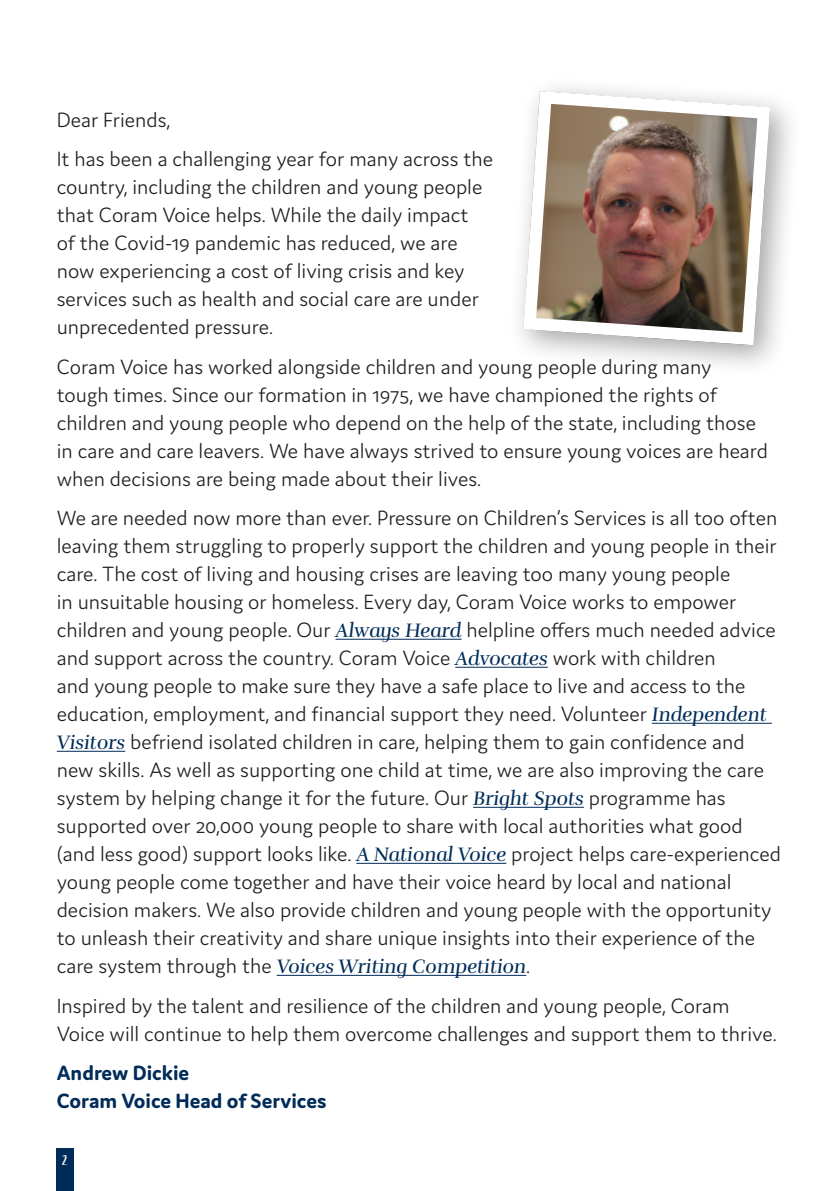
<style>
.page{position:relative;width:840px;height:1191px;background:#fff}
.page>*{position:absolute;margin:0;border:0;box-sizing:border-box;transform-origin:0 0}
.Body_copy{font:300 22px/28px "Domus";color:#231f20}
.Body_copy-2{font:700 22px/28px "Domus";color:#002c59}
.Body_copy-3{font:italic 20px "Rufina";color:#002c59}
.Subheading{font:14px "Active";color:#fff}
.s1{font-family:"Rufina";font-weight:400;font-style:italic;font-size:20px;color:#002c59}
.s2{font-family:"Domus";font-weight:300;font-style:normal;font-size:22px;color:#231f20}
</style>
<div class="page">
<div style="left:57px;top:1148px;width:17px;height:43px;background:#002c59"></div>
<hr style="left:335px;top:639px;width:126px;height:1px;background:#002c59">
<hr style="left:455px;top:667px;width:92px;height:1px;background:#002c59">
<hr style="left:651px;top:723px;width:120px;height:1px;background:#002c59">
<hr style="left:57px;top:751px;width:68px;height:1px;background:#002c59">
<hr style="left:473px;top:807px;width:110px;height:1px;background:#002c59">
<hr style="left:356px;top:863px;width:150px;height:1px;background:#002c59">
<hr style="left:276px;top:975px;width:250px;height:1px;background:#002c59">
<div style="left:507px;top:75px;width:294px;height:302px;background:#231f20;opacity:.4"></div>
<img style="left:523px;top:91px;width:246px;height:254px">
<div style="left:523px;top:91px;width:246px;height:254px;border:12px solid #fff;border-radius:16px"></div>
<p class="Body_copy" style="left:57px;top:106px;width:115px">Dear Friends,</p>
<p class="Body_copy" style="left:57px;top:145px;width:437px">It has been a challenging year for many across the country, including the children and young people that Coram Voice helps. While the daily impact<br>of the Covid-19 pandemic has reduced, we are now experiencing a cost of living crisis and key services such as health and social care are under unprecedented pressure.</p>
<p class="Body_copy" style="left:57px;top:352px;width:712px">Coram Voice has worked alongside children and young people during many tough times. Since our formation in 1975, we have championed the rights of children and young people who depend on the help of the state, including those in care and care leavers. We have always strived to ensure young voices are heard when decisions are being made about their lives.</p>
<p class="Body_copy" style="left:57px;top:504px;width:725px">We are needed now more than ever. Pressure on Children’s Services is all too often leaving them struggling to properly support the children and young people in their care. The cost of living and housing crises are leaving too many young people<br>in unsuitable housing or homeless. Every day, Coram Voice works to empower children and young people. Our <span class="s1">Always Heard</span> helpline offers much needed advice and support across the country. Coram Voice <span class="s1">Advocates</span> work with children<br>and young people to make sure they have a safe place to live and access to the education, employment, and financial support they need. Volunteer <span class="s1">Independent Visitors</span> befriend isolated children in care, helping them to gain confidence and new skills. As well as supporting one child at time, we are also improving the care system by helping change it for the future. Our <span class="s1">Bright Spots</span> programme has supported over 20,000 young people to share with local authorities what good (and less good) support looks like. <span class="s1">A National Voice</span> project helps care-experienced young people come together and have their voice heard by local and national decision makers. We also provide children and young people with the opportunity to unleash their creativity and share unique insights into their experience of the</p>
<p class="Body_copy-3" style="left:57px;top:954px;width:475px"><span class="s2">care system through the</span> Voices Writing Competition<span class="s2">.</span></p>
<p class="Body_copy" style="left:57px;top:991px;width:721px">Inspired by the talent and resilience of the children and young people, Coram<br>Voice will continue to help them overcome challenges and support them to thrive.</p>
<p class="Body_copy-2" style="left:57px;top:1058px;width:271px">Andrew Dickie<br>Coram Voice Head of Services</p>
<p class="Subheading" style="left:63px;top:1152px;width:7px">2</p>
</div>
